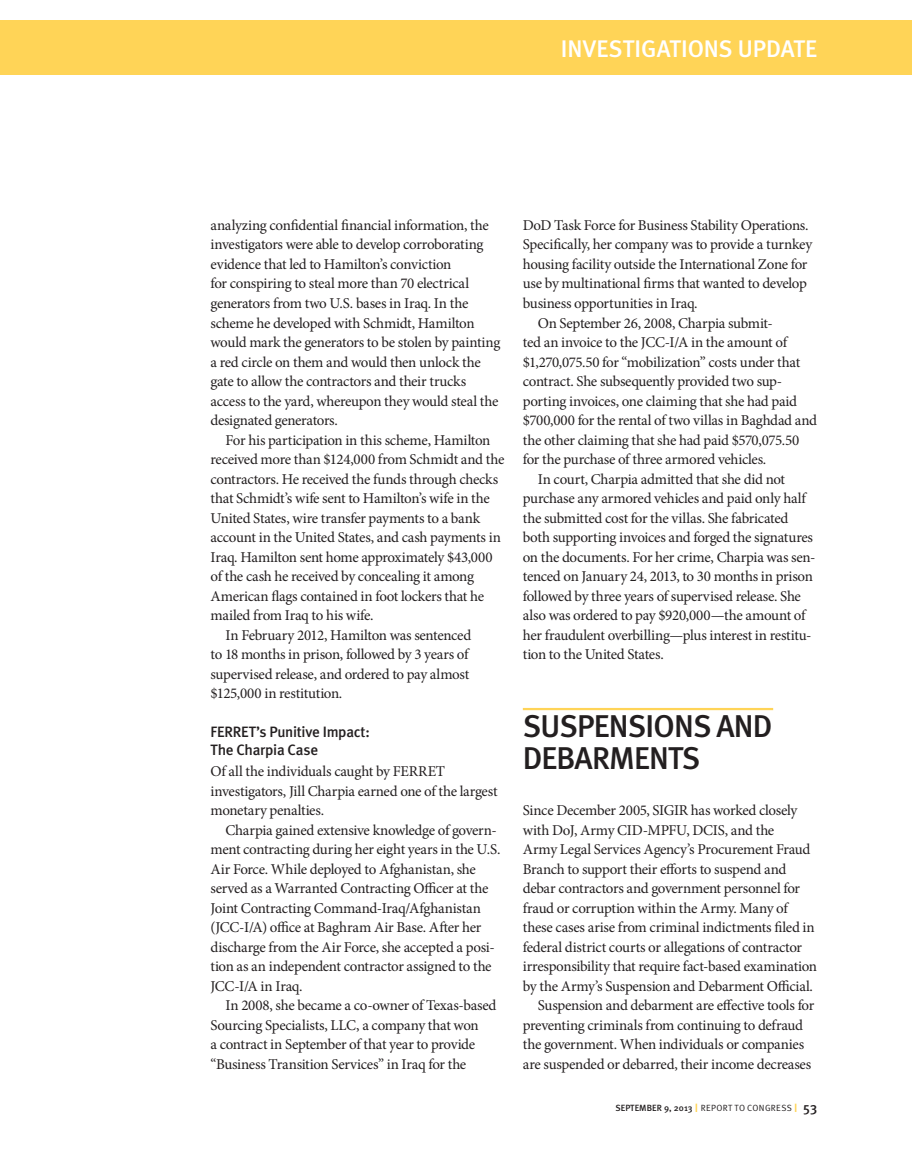
<style>
.page{position:relative;width:912px;height:1169px;background:#fff}
.page>*{position:absolute;margin:0;border:0;box-sizing:border-box;transform-origin:0 0}
.t1{font:500 31.5px/31.5px "Meta";letter-spacing:-.025em;color:#231f20}
.t2{font:500 24px "Meta";letter-spacing:-.005em;color:#fff}
.t3{font:15px/19.5px "Minion Pro";letter-spacing:-.02em;color:#231f20}
.t4{font:500 15px/18px "Meta";letter-spacing:-.015em;color:#231f20}
.t5{font:9px "Meta Normal";letter-spacing:.04em;color:#231f20}
.s1{font-family:"Meta";font-weight:500}
.s2{font-family:"Meta";font-weight:500;font-size:12px;color:#ffd457}
.s3{font-family:"Meta";font-weight:500;font-size:13.5px}
</style>
<div class="page">
<div style="left:0;top:21px;width:912px;height:54px;background:#ffd457"></div>
<hr style="left:523px;top:708px;width:250px;height:2px;background:#ffd457">
<h2 class="t2" style="left:561px;top:40px;width:258px">INVESTIGATIONS UPDATE</h2>
<p class="t3" style="left:211px;top:217px;width:291px">analyzing confidential financial information, the investigators were able to develop corroborating evidence that led to Hamilton’s conviction<br>for conspiring to steal more than 70 electrical generators from two U.S. bases in Iraq. In the scheme he developed with Schmidt, Hamilton would mark the generators to be stolen by painting a red circle on them and would then unlock the gate to allow the contractors and their trucks access to the yard, whereupon they would steal the designated generators.</p>
<p class="t3" style="left:226px;top:431px;width:266px">For his participation in this scheme, Hamilton</p>
<p class="t3" style="left:211px;top:451px;width:295px">received more than $124,000 from Schmidt and the</p>
<p class="t3" style="left:211px;top:470px;width:289px">contractors. He received the funds through checks</p>
<p class="t3" style="left:211px;top:490px;width:281px">that Schmidt’s wife sent to Hamilton’s wife in the</p>
<p class="t3" style="left:211px;top:509px;width:271px">United States, wire transfer payments to a bank</p>
<p class="t3" style="left:211px;top:529px;width:292px">account in the United States, and cash payments in</p>
<p class="t3" style="left:211px;top:548px;width:284px">Iraq. Hamilton sent home approximately $43,000</p>
<p class="t3" style="left:211px;top:568px;width:265px">of the cash he received by concealing it among</p>
<p class="t3" style="left:211px;top:587px;width:275px">American flags contained in foot lockers that he</p>
<p class="t3" style="left:211px;top:607px;width:165px">mailed from Iraq to his wife.</p>
<p class="t3" style="left:226px;top:626px;width:247px">In February 2012, Hamilton was sentenced</p>
<p class="t3" style="left:211px;top:646px;width:259px">to 18 months in prison, followed by 3 years of</p>
<p class="t3" style="left:211px;top:665px;width:260px">supervised release, and ordered to pay almost</p>
<p class="t3" style="left:211px;top:685px;width:133px">$125,000 in restitution.</p>
<p class="t4" style="left:211px;top:725px;width:161px">FERRET’s Punitive Impact:<br>The Charpia Case</p>
<p class="t3" style="left:211px;top:763px;width:289px">Of all the individuals caught by FERRET investigators, Jill Charpia earned one of the largest monetary penalties.</p>
<p class="t3" style="left:211px;top:821px;width:291px;text-indent:15px">Charpia gained extensive knowledge of govern&shy;ment contracting during her eight years in the U.S.<br>Air Force. While deployed to Afghanistan, she served as a Warranted Contracting Officer at the Joint Contracting Command-Iraq/Afghanistan (JCC-I/A) office at Baghram Air Base. After her discharge from the Air Force, she accepted a posi&shy;tion as an independent contractor assigned to the JCC-I/A in Iraq.</p>
<p class="t3" style="left:211px;top:997px;width:287px;text-indent:15px">In 2008, she became a co-owner of Texas-based Sourcing Specialists, LLC, a company that won<br>a contract in September of that year to provide “Business Transition Services” in Iraq for the</p>
<p class="t3" style="left:523px;top:217px;width:287px">DoD Task Force for Business Stability Operations.</p>
<p class="t3" style="left:523px;top:236px;width:291px">Specifically, her company was to provide a turnkey</p>
<p class="t3" style="left:523px;top:256px;width:286px">housing facility outside the International Zone for</p>
<p class="t3" style="left:523px;top:275px;width:286px">use by multinational firms that wanted to develop</p>
<p class="t3" style="left:523px;top:295px;width:176px">business opportunities in Iraq.</p>
<p class="t3" style="left:538px;top:314px;width:236px">On September 26, 2008, Charpia submit-</p>
<p class="t3" style="left:523px;top:334px;width:266px">ted an invoice to the JCC-I/A in the amount of</p>
<p class="t3" style="left:523px;top:353px;width:279px">$1,270,075.50 for “mobilization” costs under that</p>
<p class="t3" style="left:523px;top:373px;width:261px">contract. She subsequently provided two sup-</p>
<p class="t3" style="left:523px;top:392px;width:276px">porting invoices, one claiming that she had paid</p>
<p class="t3" style="left:523px;top:412px;width:296px">$700,000 for the rental of two villas in Baghdad and</p>
<p class="t3" style="left:523px;top:431px;width:278px">the other claiming that she had paid $570,075.50</p>
<p class="t3" style="left:523px;top:451px;width:245px">for the purchase of three armored vehicles.</p>
<p class="t3" style="left:538px;top:470px;width:249px">In court, Charpia admitted that she did not</p>
<p class="t3" style="left:523px;top:490px;width:285px">purchase any armored vehicles and paid only half</p>
<p class="t3" style="left:523px;top:509px;width:267px">the submitted cost for the villas. She fabricated</p>
<p class="t3" style="left:523px;top:529px;width:292px">both supporting invoices and forged the signatures</p>
<p class="t3" style="left:523px;top:548px;width:294px">on the documents. For her crime, Charpia was sen-</p>
<p class="t3" style="left:523px;top:568px;width:292px">tenced on January 24, 2013, to 30 months in prison</p>
<p class="t3" style="left:523px;top:587px;width:280px">followed by three years of supervised release. She</p>
<p class="t3" style="left:523px;top:607px;width:284px">also was ordered to pay $920,000—the amount of</p>
<p class="t3" style="left:523px;top:626px;width:290px">her fraudulent overbilling—plus interest in restitu-</p>
<p class="t3" style="left:523px;top:646px;width:143px">tion to the United States.</p>
<h1 class="t1" style="left:523px;top:715px;width:251px">SUSPENSIONS AND<br>DEBARMENTS</h1>
<p class="t3" style="left:523px;top:802px;width:276px">Since December 2005, SIGIR has worked closely</p>
<p class="t3" style="left:523px;top:821px;width:253px">with DoJ, Army CID-MPFU, DCIS, and the</p>
<p class="t3" style="left:523px;top:841px;width:289px">Army Legal Services Agency’s Procurement Fraud</p>
<p class="t3" style="left:523px;top:860px;width:265px">Branch to support their efforts to suspend and</p>
<p class="t3" style="left:523px;top:880px;width:279px">debar contractors and government personnel for</p>
<p class="t3" style="left:523px;top:899px;width:267px">fraud or corruption within the Army. Many of</p>
<p class="t3" style="left:523px;top:919px;width:293px">these cases arise from criminal indictments filed in</p>
<p class="t3" style="left:523px;top:938px;width:281px">federal district courts or allegations of contractor</p>
<p class="t3" style="left:523px;top:958px;width:296px">irresponsibility that require fact-based examination</p>
<p class="t3" style="left:523px;top:977px;width:292px">by the Army’s Suspension and Debarment Official.</p>
<p class="t3" style="left:538px;top:997px;width:278px">Suspension and debarment are effective tools for</p>
<p class="t3" style="left:523px;top:1016px;width:282px">preventing criminals from continuing to defraud</p>
<p class="t3" style="left:523px;top:1036px;width:283px">the government. When individuals or companies</p>
<p class="t3" style="left:523px;top:1055px;width:290px">are suspended or debarred, their income decreases</p>
<p class="t5" style="left:616px;top:1105px;width:203px"><span class="s1">SEPTEMBER 9, 2013</span> <span class="s2">I</span> REPORT TO CONGRESS <span class="s2">I</span> <span class="s3">53</span></p>
</div>
